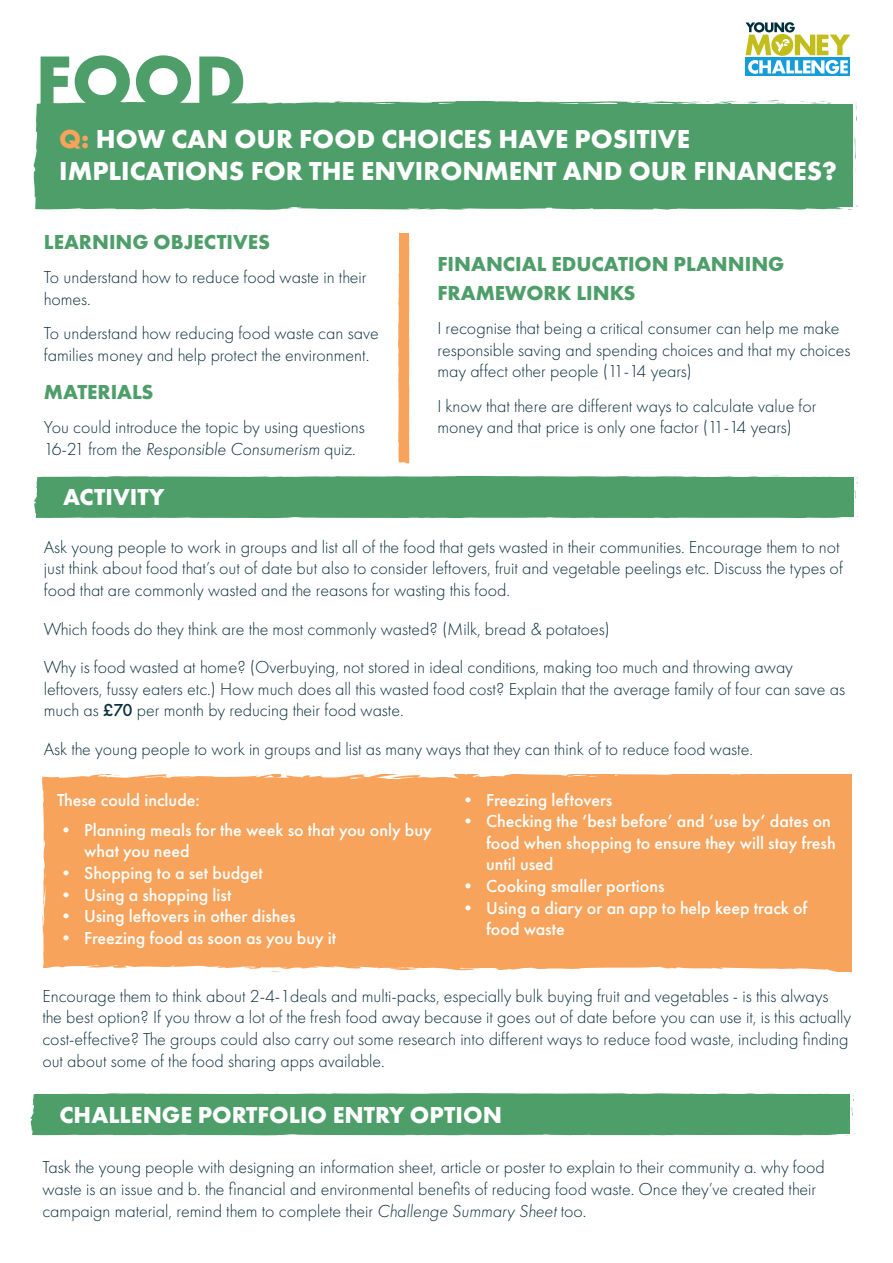
<style>
.page{position:relative;width:893px;height:1263px;background:#fff}
.page>*{position:absolute;margin:0;border:0;box-sizing:border-box;transform-origin:0 0}
.t1{font:700 75px "Futura PT";color:#4e9e69}
.t2{font:700 27px/32.4px "Futura PT";color:#fff}
.t3{font:700 24px "Futura PT";color:#fff}
.t4{font:700 21px/28.8px "Futura PT";color:#4e9e69}
.t5{font:300 18px/21.6px "Futura PT";color:#0a2e3b}
.t6{font:500 18px/21.6px "Futura PT";color:#fff}
.s1{color:#f8a35c}
.s2{font-style:italic}
.s3{font-weight:500}
</style>
<div class="page">
<svg style="left:854px;top:137px;width:2px;height:22px"></svg>
<svg style="left:850px;top:102px;width:7px;height:22px"></svg>
<div style="left:33px;top:100px;width:813px;height:110px;background:#4e9e69"></div>
<svg style="left:88px;top:104px;width:15px;height:4px"></svg>
<svg style="left:193px;top:203px;width:6px;height:2px"></svg>
<svg style="left:687px;top:100px;width:147px;height:5px"></svg>
<svg style="left:626px;top:101px;width:55px;height:5px"></svg>
<svg style="left:535px;top:101px;width:46px;height:6px"></svg>
<svg style="left:336px;top:101px;width:16px;height:7px"></svg>
<svg style="left:848px;top:203px;width:9px;height:7px"></svg>
<svg style="left:398px;top:231px;width:12px;height:233px"></svg>
<svg style="left:34px;top:476px;width:824px;height:43px"></svg>
<div style="left:38px;top:487px;width:571px;height:23px;background:#4e9e69"></div>
<svg style="left:30px;top:1093px;width:824px;height:43px"></svg>
<div style="left:34px;top:1104px;width:572px;height:23px;background:#4e9e69"></div>
<div style="left:42px;top:774px;width:803px;height:198px;background:#f8a35c"></div>
<svg style="left:92px;top:774px;width:15px;height:4px"></svg>
<div style="left:711px;top:774px;width:141px;height:13px;background:#f8a35c"></div>
<svg style="left:649px;top:774px;width:56px;height:1px"></svg>
<svg style="left:554px;top:774px;width:48px;height:3px"></svg>
<svg style="left:348px;top:777px;width:17px;height:2px"></svg>
<svg style="left:847px;top:966px;width:5px;height:6px"></svg>
<div style="left:746px;top:58px;width:104px;height:18px;background:#159dd9"></div>
<svg style="left:745px;top:22px;width:105px;height:52px"></svg>
<p class="t1" style="left:35px;top:33px;width:212px">FOOD</p>
<p class="t2" style="left:59px;top:122px;width:779px"><span class="s1">Q:</span> HOW CAN OUR FOOD CHOICES HAVE POSITIVE<br>IMPLICATIONS FOR THE ENVIRONMENT AND OUR FINANCES?</p>
<p class="t4" style="left:44px;top:227px;width:228px">LEARNING OBJECTIVES</p>
<p class="t5" style="left:44px;top:267px;width:324px">To understand how to reduce food waste in their homes.</p>
<p class="t5" style="left:44px;top:323px;width:336px">To understand how reducing food waste can save families money and help protect the environment.</p>
<p class="t4" style="left:44px;top:377px;width:111px">MATERIALS</p>
<p class="t5" style="left:44px;top:417px;width:322px">You could introduce the topic by using questions<br>16-21 from the <span class="s2">Responsible Consumerism</span> quiz.</p>
<p class="t3" style="left:63px;top:482px;width:103px">ACTIVITY</p>
<p class="t4" style="left:437px;top:249px;width:349px">FINANCIAL EDUCATION PLANNING<br>FRAMEWORK LINKS</p>
<p class="t5" style="left:437px;top:317px;width:415px">I recognise that being a critical consumer can help me make responsible saving and spending choices and that my choices may affect other people (11-14 years)</p>
<p class="t5" style="left:437px;top:395px;width:381px">I know that there are different ways to calculate value for money and that price is only one factor (11-14 years)</p>
<p class="t5" style="left:44px;top:536px;width:800px">Ask young people to work in groups and list all of the food that gets wasted in their communities. Encourage them to not just think about food that’s out of date but also to consider leftovers, fruit and vegetable peelings etc. Discuss the types of food that are commonly wasted and the reasons for wasting this food.</p>
<p class="t5" style="left:44px;top:618px;width:568px">Which foods do they think are the most commonly wasted? (Milk, bread &amp; potatoes)</p>
<p class="t5" style="left:44px;top:656px;width:803px">Why is food wasted at home? (Overbuying, not stored in ideal conditions, making too much and throwing away leftovers, fussy eaters etc.) How much does all this wasted food cost? Explain that the average family of four can save as much as <span class="s3">£70</span> per month by reducing their food waste.</p>
<p class="t5" style="left:44px;top:738px;width:711px">Ask the young people to work in groups and list as many ways that they can think of to reduce food waste.</p>
<p class="t6" style="left:57px;top:789px;width:144px">These could include:</p>
<p class="t6" style="left:84px;top:819px;width:349px;text-indent:-27px">• Planning meals for the week so that you only buy what you need</p>
<p class="t6" style="left:57px;top:862px;width:207px">• Shopping to a set budget</p>
<p class="t6" style="left:57px;top:884px;width:176px">• Using a shopping list</p>
<p class="t6" style="left:57px;top:905px;width:240px">• Using leftovers in other dishes</p>
<p class="t6" style="left:57px;top:927px;width:281px">• Freezing food as soon as you buy it</p>
<p class="t6" style="left:459px;top:789px;width:155px">• Freezing leftovers</p>
<p class="t6" style="left:486px;top:810px;width:351px;text-indent:-27px">• Checking the ‘best before’ and ‘use by’ dates on food when shopping to ensure they will stay fresh until used</p>
<p class="t6" style="left:459px;top:875px;width:207px">• Cooking smaller portions</p>
<p class="t6" style="left:486px;top:897px;width:323px;text-indent:-27px">• Using a diary or an app to help keep track of food waste</p>
<p class="t5" style="left:42px;top:985px;width:810px">Encourage them to think about 2-4-1deals and multi-packs, especially bulk buying fruit and vegetables - is this always the best option? If you throw a lot of the fresh food away because it goes out of date before you can use it, is this actually cost-effective? The groups could also carry out some research into different ways to reduce food waste, including finding out about some of the food sharing apps available.</p>
<p class="t3" style="left:60px;top:1099px;width:444px">CHALLENGE PORTFOLIO ENTRY OPTION</p>
<p class="t5" style="left:42px;top:1157px;width:784px">Task the young people with designing an information sheet, article or poster to explain to their community a. why food waste is an issue and b. the financial and environmental benefits of reducing food waste. Once they’ve created their campaign material, remind them to complete their <span class="s2">Challenge Summary Sheet</span> too.</p>
</div>
